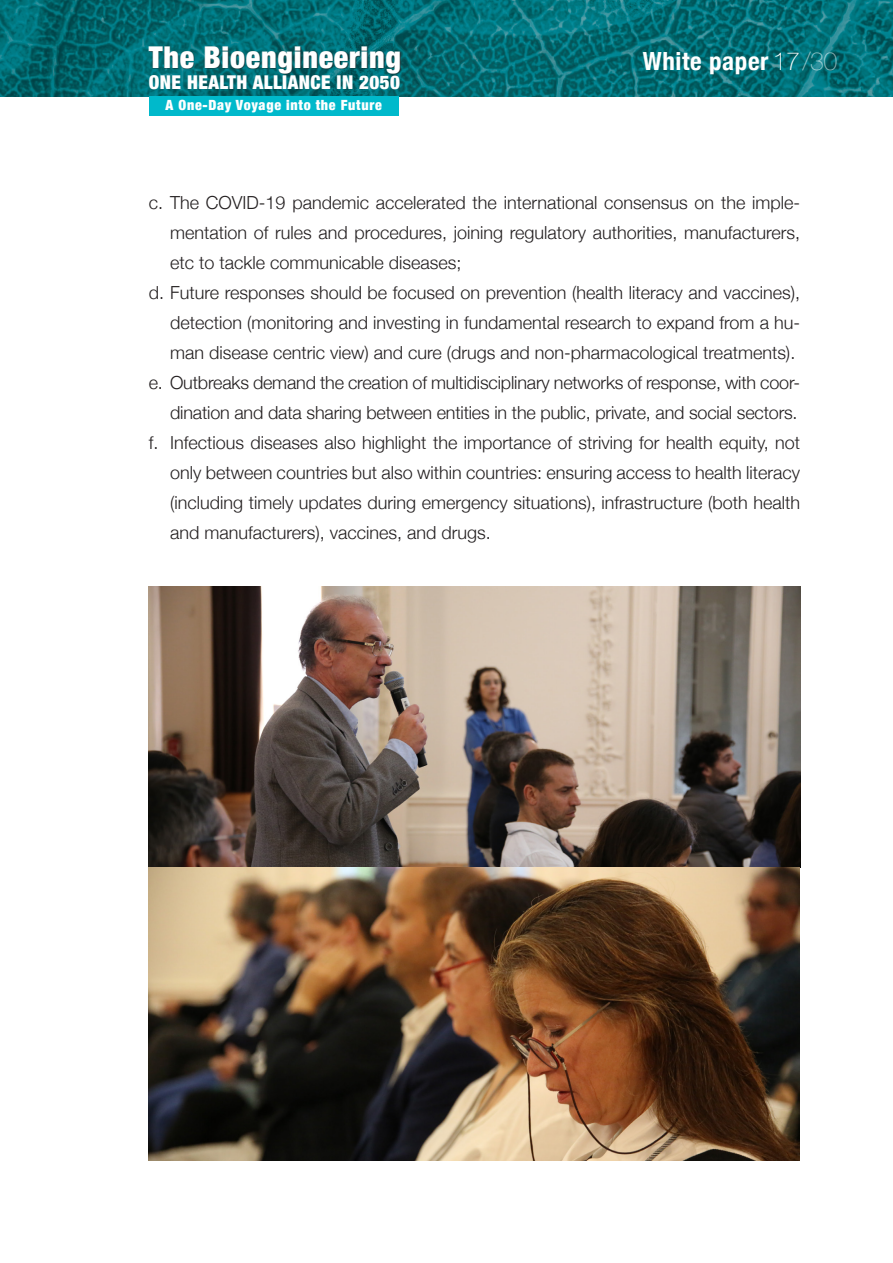
<style>
.page{position:relative;width:893px;height:1263px;background:#fff}
.page>*{position:absolute;margin:0;border:0;box-sizing:border-box;transform-origin:0 0}
.t1{font:900 condensed 30px "Helvetica Neue";letter-spacing:.025em;color:#fff}
.t2{font:700 condensed 25.05px "Helvetica Neue";letter-spacing:.025em;color:#fff}
.t3{font:900 condensed 19.05px "Helvetica Neue";letter-spacing:.025em;color:#fff}
.new_text_numbers{font:300 18px/30px "Helvetica Neue";letter-spacing:-.01em;color:#231f20;text-align:justify}
.t4{font:900 condensed 14.1px "Helvetica Neue";letter-spacing:.05em;color:#fff}
.s1{font-weight:100;font-stretch:normal}
</style>
<div class="page">
<svg style="left:0;top:0;width:893px;height:97px;background:#046d75"></svg>
<div style="left:149px;top:46px;width:252px;height:28px;background:#231f20;opacity:.75"></div>
<div style="left:149px;top:97px;width:250px;height:19px;background:#00b9cb"></div>
<img style="left:149px;top:587px;width:651px;height:574px">
<h1 class="t1" style="left:149px;top:33px;width:254px">The Bioengineering</h1>
<p class="t3" style="left:149px;top:67px;width:253px">ONE HEALTH ALLIANCE IN 2050</p>
<p class="t4" style="left:166px;top:94px;width:218px">A One-Day Voyage into the Future</p>
<h2 class="t2" style="left:643px;top:40px;width:196px">White paper <span class="s1">17/30</span></h2>
<p class="new_text_numbers" style="left:170px;top:186px;width:632px;text-indent:-21px">c. The COVID-19 pandemic accelerated the international consensus on the imple&shy;mentation of rules and procedures, joining regulatory authorities, manufacturers, etc to tackle communicable diseases;</p>
<p class="new_text_numbers" style="left:170px;top:276px;width:632px;text-indent:-21px">d. Future responses should be focused on prevention (health literacy and vaccines), detection (monitoring and investing in fundamental research to expand from a hu&shy;man disease centric view) and cure (drugs and non-pharmacological treatments).</p>
<p class="new_text_numbers" style="left:149px;top:366px;width:653px;text-align:right">e. Outbreaks demand the creation of multidisciplinary networks of response, with coor&shy;dination and data sharing between entities in the public, private, and social sectors.</p>
<p class="new_text_numbers" style="left:170px;top:426px;width:632px;text-indent:-21px">f. Infectious diseases also highlight the importance of striving for health equity, not only between countries but also within countries: ensuring access to health literacy (including timely updates during emergency situations), infrastructure (both health and manufacturers), vaccines, and drugs.</p>
</div>
